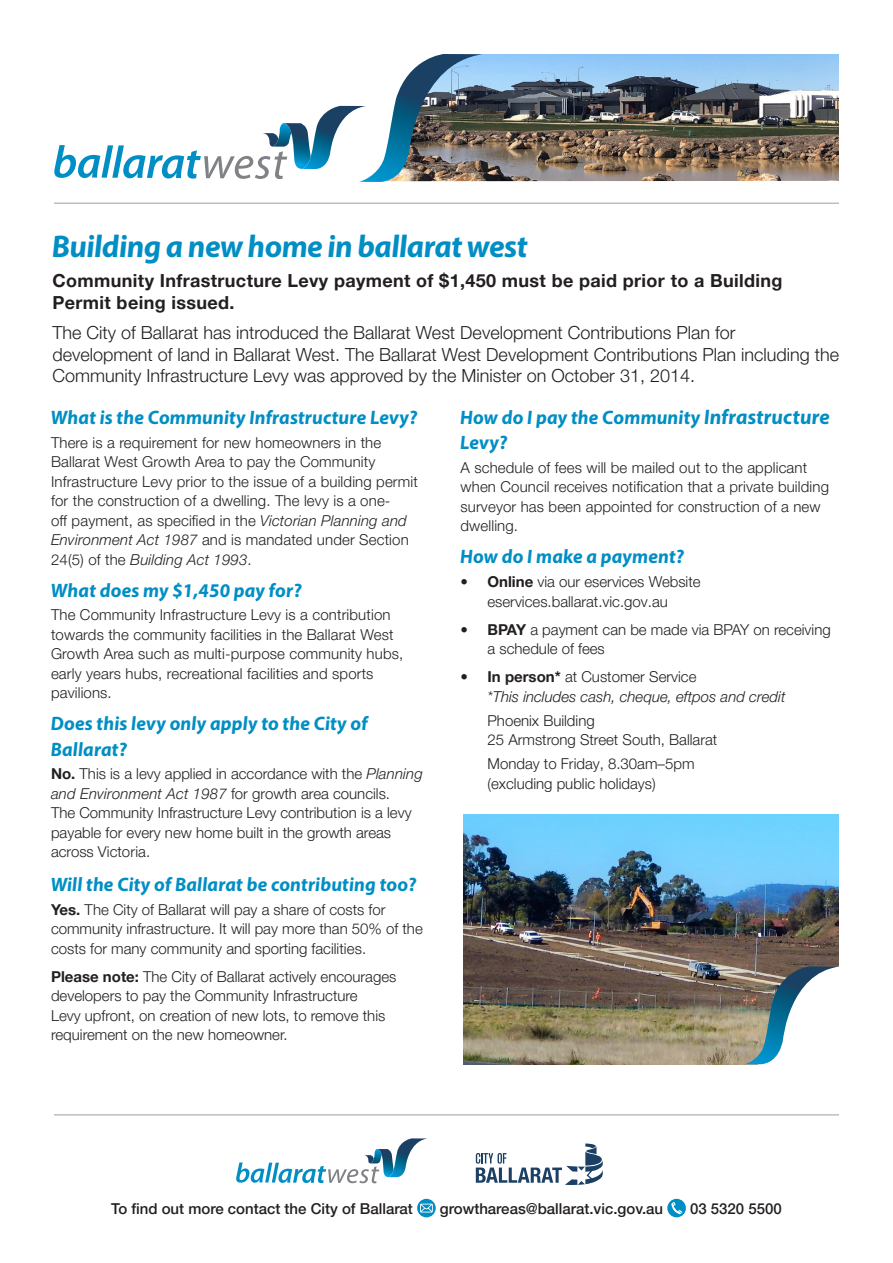
<style>
.page{position:relative;width:893px;height:1263px;background:#fff}
.page>*{position:absolute;margin:0;border:0;box-sizing:border-box;transform-origin:0 0}
.Intro_Heading{font:italic 700 31.5px "Myriad Pro";letter-spacing:-.02em;color:#008ec4}
.Intro_Heading-2{font:italic 700 19.5px/25.2px "Myriad Pro";color:#008ec4}
.Body{font:italic 700 19.5px/25.2px "Myriad Pro";color:#008ec4}
.Body-2{font:300 18px/21.6px "Helvetica Neue LT Pro";color:#231f20}
.Body-3{font:700 18px/21.6px "Helvetica Neue LT Pro";letter-spacing:.02em;color:#231f20}
.Body-4{font:300 15px/19.5px "Helvetica Neue LT Pro";color:#231f20}
.BodyCopy{font:500 15px "Helvetica Neue LT Pro";color:#231f20}
.t1{font:italic 300 15px/19.5px "Helvetica Neue LT Pro";color:#231f20}
.s1{font-style:italic}
.s2{font-weight:700}
.s3{font-size:21px}
.s4{font-weight:700;font-style:normal}
.s5{font-style:normal}
</style>
<div class="page">
<img style="left:556px;top:54px;width:283px;height:127px">
<img style="left:483px;top:54px;width:73px;height:128px">
<svg style="left:417px;top:1199px;width:19px;height:18px"></svg>
<svg style="left:667px;top:1199px;width:19px;height:18px"></svg>
<hr style="left:54px;top:1114px;width:785px;height:1px;background:#bcbdc0">
<hr style="left:54px;top:202px;width:785px;height:2px;background:#bcbdc0">
<svg style="left:476px;top:1143px;width:127px;height:42px"></svg>
<svg style="left:236px;top:1138px;width:191px;height:45px"></svg>
<svg style="left:54px;top:54px;width:429px;height:128px"></svg>
<img style="left:463px;top:814px;width:376px;height:250px">
<svg style="left:744px;top:966px;width:95px;height:99px"></svg>
<p class="Intro_Heading" style="left:52px;top:226px;width:477px">Building a new home in ballarat west</p>
<p class="Body-3" style="left:52px;top:270px;width:732px">Community Infrastructure Levy payment of $1,450 must be paid prior to a Building<br>Permit being issued.</p>
<p class="Body-2" style="left:52px;top:322px;width:788px">The City of Ballarat has introduced the Ballarat West Development Contributions Plan for development of land in Ballarat West. The Ballarat West Development Contributions Plan including the<br>Community Infrastructure Levy was approved by the Minister on October 31, 2014.</p>
<p class="Intro_Heading-2" style="left:51px;top:404px;width:368px">What is the Community Infrastructure Levy?</p>
<p class="Body-4" style="left:51px;top:432px;width:368px">There is a requirement for new homeowners in the Ballarat West Growth Area to pay the Community Infrastructure Levy prior to the issue of a building permit for the construction of a dwelling. The levy is a one-<br>off payment, as specified in the <span class="s1">Victorian Planning and Environment Act 1987</span> and is mandated under Section 24(5) of the <span class="s1">Building Act 1993</span>.</p>
<p class="Intro_Heading-2" style="left:51px;top:577px;width:253px">What does my $1,450 pay for?</p>
<p class="Body-4" style="left:51px;top:605px;width:354px">The Community Infrastructure Levy is a contribution towards the community facilities in the Ballarat West Growth Area such as multi-purpose community hubs, early years hubs, recreational facilities and sports pavilions.</p>
<p class="Intro_Heading-2" style="left:51px;top:710px;width:319px">Does this levy only apply to the City of<br>Ballarat?</p>
<p class="Body-4" style="left:51px;top:764px;width:373px"><span class="s2">No.</span> This is a levy applied in accordance with the <span class="s1">Planning and Environment Act 1987</span> for growth area councils.<br>The Community Infrastructure Levy contribution is a levy payable for every new home built in the growth areas across Victoria.</p>
<p class="Intro_Heading-2" style="left:51px;top:871px;width:368px">Will the City of Ballarat be contributing too?</p>
<p class="Body-4" style="left:51px;top:899px;width:373px"><span class="s2">Yes.</span> The City of Ballarat will pay a share of costs for community infrastructure. It will pay more than 50% of the costs for many community and sporting facilities.</p>
<p class="Body-4" style="left:51px;top:966px;width:347px"><span class="s2">Please note:</span> The City of Ballarat actively encourages developers to pay the Community Infrastructure<br>Levy upfront, on creation of new lots, to remove this requirement on the new homeowner.</p>
<p class="Body" style="left:460px;top:404px;width:374px">How do I pay the Community <span class="s3">Infrastructure<br></span>Levy?</p>
<p class="Body-4" style="left:460px;top:457px;width:370px">A schedule of fees will be mailed out to the applicant when Council receives notification that a private building surveyor has been appointed for construction of a new dwelling.</p>
<p class="Intro_Heading-2" style="left:460px;top:544px;width:226px">How do I make a payment?</p>
<p class="Body-4" style="left:460px;top:572px;width:242px;text-align:center"><span class="s2">• Online</span> via our eservices Website eservices.ballarat.vic.gov.au</p>
<p class="Body-4" style="left:487px;top:619px;width:345px;text-indent:-27px"><span class="s2">• BPAY</span> a payment can be made via BPAY on receiving a schedule of fees</p>
<p class="t1" style="left:487px;top:667px;width:299px;text-indent:-27px"><span class="s4">• In person*</span> <span class="s5">at Customer Service<br></span>*This includes cash, cheque, eftpos and credit</p>
<p class="Body-4" style="left:487px;top:710px;width:231px">Phoenix Building<br>25 Armstrong Street South, Ballarat</p>
<p class="Body-4" style="left:487px;top:754px;width:208px">Monday to Friday, 8.30am–5pm (excluding public holidays)</p>
<p class="BodyCopy" style="left:111px;top:1199px;width:303px">To find out more contact the City of Ballarat</p>
<p class="BodyCopy" style="left:440px;top:1199px;width:225px">growthareas@ballarat.vic.gov.au</p>
<p class="BodyCopy" style="left:690px;top:1199px;width:93px">03 5320 5500</p>
</div>
